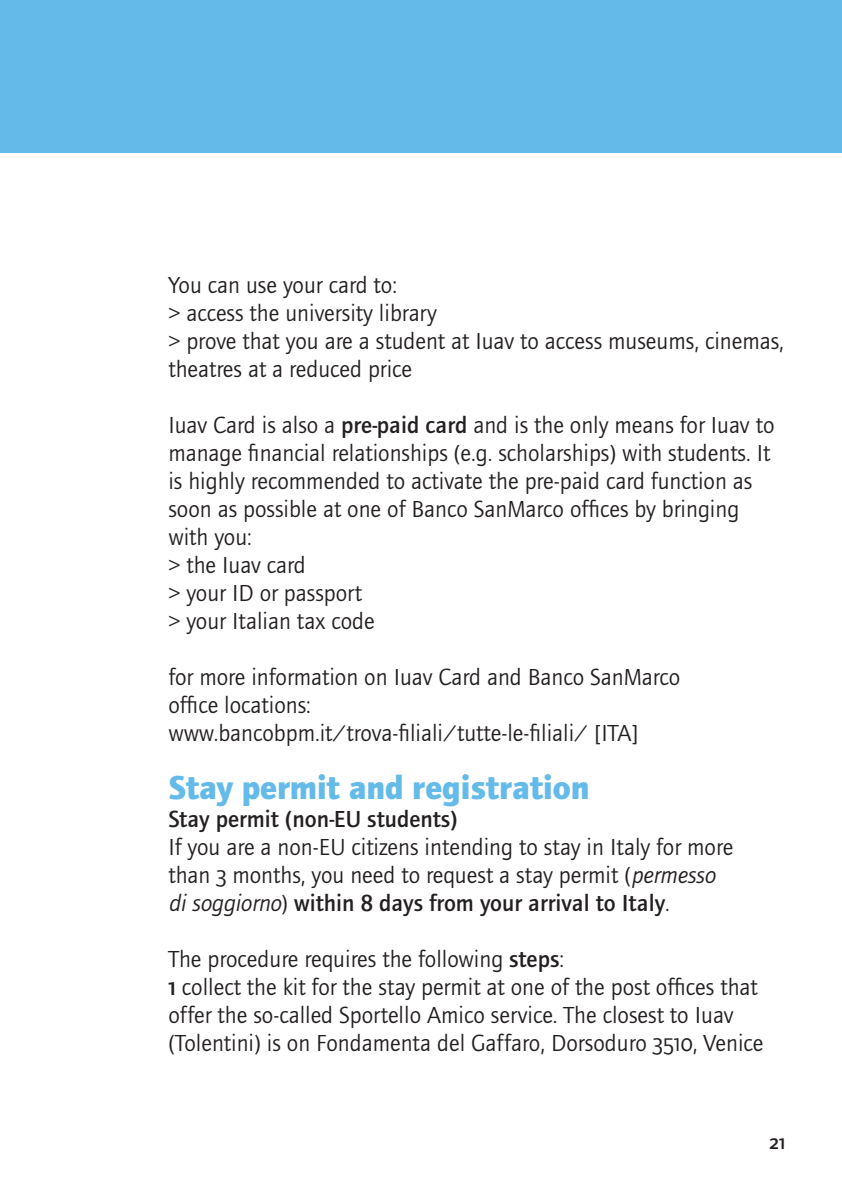
<style>
.page{position:relative;width:842px;height:1191px;background:#fff}
.page>*{position:absolute;margin:0;border:0;box-sizing:border-box;transform-origin:0 0}
.titolo_paragrafo{font:700 34px "Foundry Journal";color:#64bae9}
.testo{font:24px/28px "Foundry Journal";color:#231f20}
.testo-2{font:500 24px "Foundry Journal";color:#231f20}
.t1{font:500 20px "Foundry Journal SC";color:#231f20}
.s1{font-weight:500}
.s2{font-family:"Foundry Journal SC"}
.s3{font-style:italic}
.s4{font-weight:400;font-style:italic}
.s5{font-weight:400}
.s6{font-family:"Foundry Journal SC";font-weight:500}
</style>
<div class="page">
<div style="left:0;top:0;width:842px;height:153px;background:#64bae9"></div>
<p class="testo" style="left:168px;top:271px;width:230px">You can use your card to:</p>
<p class="testo" style="left:168px;top:299px;width:270px">&gt; access the university library</p>
<p class="testo" style="left:168px;top:327px;width:617px">&gt; prove that you are a student at Iuav to access museums, cinemas, theatres at a reduced price</p>
<p class="testo" style="left:168px;top:411px;width:608px">Iuav Card is also a <span class="s1">pre-paid card</span> and is the only means for Iuav to manage financial relationships (e.g. scholarships) with students. It is highly recommended to activate the pre-paid card function as soon as possible at one of Banco SanMarco offices by bringing</p>
<p class="testo" style="left:168px;top:523px;width:85px">with you:</p>
<p class="testo" style="left:168px;top:551px;width:139px">&gt; the Iuav card</p>
<p class="testo" style="left:168px;top:579px;width:195px">&gt; your ID or passport</p>
<p class="testo" style="left:168px;top:607px;width:208px">&gt; your Italian tax code</p>
<p class="testo" style="left:168px;top:663px;width:513px">for more information on Iuav Card and Banco SanMarco</p>
<p class="testo" style="left:168px;top:691px;width:144px">office locations:</p>
<p class="testo" style="left:168px;top:719px;width:472px">www.bancobpm.it/trova-filiali/tutte-le-filiali/ [ITA]</p>
<p class="titolo_paragrafo" style="left:168px;top:767px;width:422px">Stay permit and registration</p>
<p class="testo-2" style="left:168px;top:805px;width:291px">Stay permit (non-EU students)</p>
<p class="testo" style="left:168px;top:833px;width:566px">If you are a non-EU citizens intending to stay in Italy for more</p>
<p class="testo" style="left:168px;top:861px;width:548px">than <span class="s2">3</span> months, you need to request a stay permit (<span class="s3">permesso</span></p>
<p class="testo-2" style="left:168px;top:889px;width:503px"><span class="s4">di soggiorno</span><span class="s5">)</span> within <span class="s2">8</span> days from your arrival to Italy<span class="s5">.</span></p>
<p class="testo" style="left:168px;top:945px;width:397px">The procedure requires the following <span class="s1">steps</span>:</p>
<p class="testo" style="left:168px;top:973px;width:597px"><span class="s6">1</span> collect the kit for the stay permit at one of the post offices that offer the so-called Sportello Amico service. The closest to Iuav (Tolentini) is on Fondamenta del Gaffaro, Dorsoduro <span class="s2">3510,</span> Venice</p>
<p class="t1" style="left:769px;top:1131px;width:17px">21</p>
</div>
